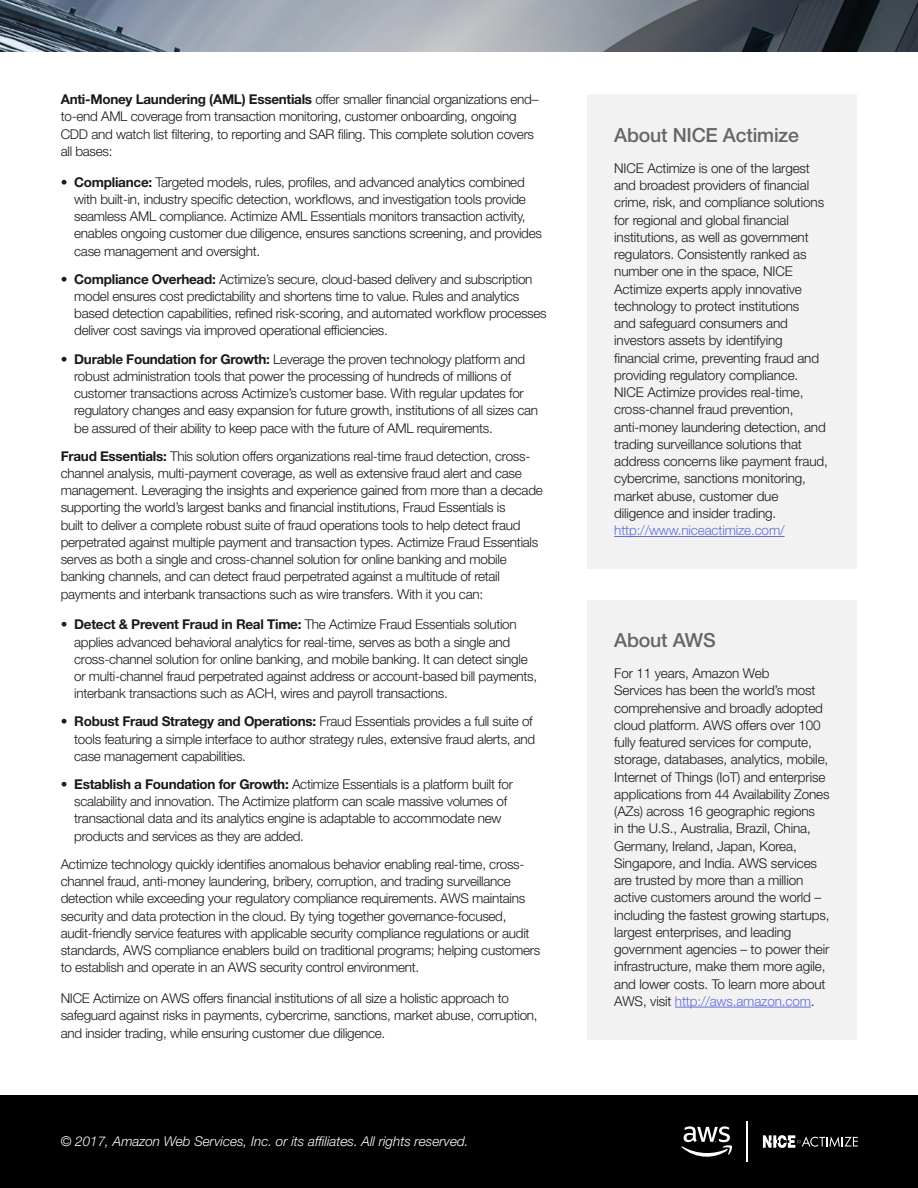
<style>
.page{position:relative;width:918px;height:1188px;background:#fff}
.page>*{position:absolute;margin:0;border:0;box-sizing:border-box;transform-origin:0 0}
.t1{font:500 19.5px "Helvetica Neue LT Std";letter-spacing:-.01em;color:#666}
.t2{font:300 13.5px/17.2px "Helvetica Neue LT Std";letter-spacing:-.02em;color:#1a1a1a}
.t3{font:italic 300 13.5px "Helvetica Neue LT Std";color:#fff}
.t4{font:300 13.5px "Helvetica Neue LT Std";letter-spacing:-.01em;color:#616cda}
.s1{font-weight:700}
.s2{color:#616cda}
</style>
<div class="page">
<div style="left:0;top:1095px;width:918px;height:93px;background:#000"></div>
<svg style="left:0;top:0;width:918px;height:52px;background:#78808a"></svg>
<svg style="left:763px;top:1135px;width:95px;height:13px"></svg>
<svg style="left:681px;top:1126px;width:51px;height:31px"></svg>
<hr style="left:747px;top:1121px;width:1px;height:41px;background:#fff">
<div style="left:587px;top:600px;width:270px;height:440px;background:#f2f2f2"></div>
<hr style="left:675px;top:1007px;width:136px;height:1px;background:#616cda">
<div style="left:587px;top:94px;width:270px;height:475px;background:#f2f2f2"></div>
<hr style="left:614px;top:536px;width:171px;height:1px;background:#616cda">
<p class="t2" style="left:61px;top:90px;width:479px"><span class="s1">Anti-Money Laundering (AML) Essentials</span> offer smaller financial organizations end– to-end AML coverage from transaction monitoring, customer onboarding, ongoing CDD and watch list filtering, to reporting and SAR filing. This complete solution covers all bases:</p>
<p class="t2" style="left:74px;top:173px;width:469px;text-indent:-14px">• <span class="s1">Compliance:</span> Targeted models, rules, profiles, and advanced analytics combined with built-in, industry specific detection, workflows, and investigation tools provide seamless AML compliance. Actimize AML Essentials monitors transaction activity, enables ongoing customer due diligence, ensures sanctions screening, and provides case management and oversight.</p>
<p class="t2" style="left:74px;top:270px;width:474px;text-indent:-14px">• <span class="s1">Compliance Overhead:</span> Actimize’s secure, cloud-based delivery and subscription model ensures cost predictability and shortens time to value. Rules and analytics based detection capabilities, refined risk-scoring, and automated workflow processes deliver cost savings via improved operational efficiencies.</p>
<p class="t2" style="left:74px;top:350px;width:465px;text-indent:-14px">• <span class="s1">Durable Foundation for Growth:</span> Leverage the proven technology platform and robust administration tools that power the processing of hundreds of millions of customer transactions across Actimize’s customer base. With regular updates for regulatory changes and easy expansion for future growth, institutions of all sizes can be assured of their ability to keep pace with the future of AML requirements.</p>
<p class="t2" style="left:61px;top:447px;width:484px"><span class="s1">Fraud Essentials:</span> This solution offers organizations real-time fraud detection, cross&shy;channel analysis, multi-payment coverage, as well as extensive fraud alert and case management. Leveraging the insights and experience gained from more than a decade supporting the world’s largest banks and financial institutions, Fraud Essentials is<br>built to deliver a complete robust suite of fraud operations tools to help detect fraud perpetrated against multiple payment and transaction types. Actimize Fraud Essentials serves as both a single and cross-channel solution for online banking and mobile banking channels, and can detect fraud perpetrated against a multitude of retail payments and interbank transactions such as wire transfers. With it you can:</p>
<p class="t2" style="left:74px;top:616px;width:464px;text-indent:-14px">• <span class="s1">Detect &amp; Prevent Fraud in Real Time:</span> The Actimize Fraud Essentials solution applies advanced behavioral analytics for real-time, serves as both a single and cross-channel solution for online banking, and mobile banking. It can detect single or multi-channel fraud perpetrated against address or account-based bill payments, interbank transactions such as ACH, wires and payroll transactions.</p>
<p class="t2" style="left:74px;top:713px;width:463px;text-indent:-14px">• <span class="s1">Robust Fraud Strategy and Operations:</span> Fraud Essentials provides a full suite of tools featuring a simple interface to author strategy rules, extensive fraud alerts, and case management capabilities.</p>
<p class="t2" style="left:74px;top:775px;width:440px;text-indent:-14px">• <span class="s1">Establish a Foundation for Growth:</span> Actimize Essentials is a platform built for scalability and innovation. The Actimize platform can scale massive volumes of transactional data and its analytics engine is adaptable to accommodate new products and services as they are added.</p>
<p class="t2" style="left:61px;top:855px;width:481px">Actimize technology quickly identifies anomalous behavior enabling real-time, cross&shy;channel fraud, anti-money laundering, bribery, corruption, and trading surveillance detection while exceeding your regulatory compliance requirements. AWS maintains security and data protection in the cloud. By tying together governance-focused, audit-friendly service features with applicable security compliance regulations or audit standards, AWS compliance enablers build on traditional programs; helping customers to establish and operate in an AWS security control environment.</p>
<p class="t2" style="left:61px;top:989px;width:478px">NICE Actimize on AWS offers financial institutions of all size a holistic approach to safeguard against risks in payments, cybercrime, sanctions, market abuse, corruption, and insider trading, while ensuring customer due diligence.</p>
<p class="t3" style="left:61px;top:1134px;width:409px">© 2017, Amazon Web Services, Inc. or its affiliates. All rights reserved.</p>
<h1 class="t1" style="left:614px;top:124px;width:186px">About NICE Actimize</h1>
<p class="t2" style="left:614px;top:159px;width:215px">NICE Actimize is one of the largest and broadest providers of financial crime, risk, and compliance solutions for regional and global financial institutions, as well as government regulators. Consistently ranked as number one in the space, NICE Actimize experts apply innovative technology to protect institutions<br>and safeguard consumers and investors assets by identifying financial crime, preventing fraud and providing regulatory compliance.<br>NICE Actimize provides real-time, cross-channel fraud prevention, anti-money laundering detection, and trading surveillance solutions that address concerns like payment fraud, cybercrime, sanctions monitoring, market abuse, customer due diligence and insider trading.</p>
<p class="t4" style="left:614px;top:522px;width:172px">http://www.niceactimize.com/</p>
<h1 class="t1" style="left:614px;top:629px;width:103px">About AWS</h1>
<p class="t2" style="left:614px;top:664px;width:217px">For 11 years, Amazon Web<br>Services has been the world’s most comprehensive and broadly adopted cloud platform. AWS offers over 100 fully featured services for compute, storage, databases, analytics, mobile, Internet of Things (IoT) and enterprise applications from 44 Availability Zones (AZs) across 16 geographic regions<br>in the U.S., Australia, Brazil, China, Germany, Ireland, Japan, Korea, Singapore, and India. AWS services are trusted by more than a million active customers around the world – including the fastest growing startups, largest enterprises, and leading government agencies – to power their infrastructure, make them more agile, and lower costs. To learn more about AWS, visit <span class="s2">http://aws.amazon.com</span>.</p>
</div>
